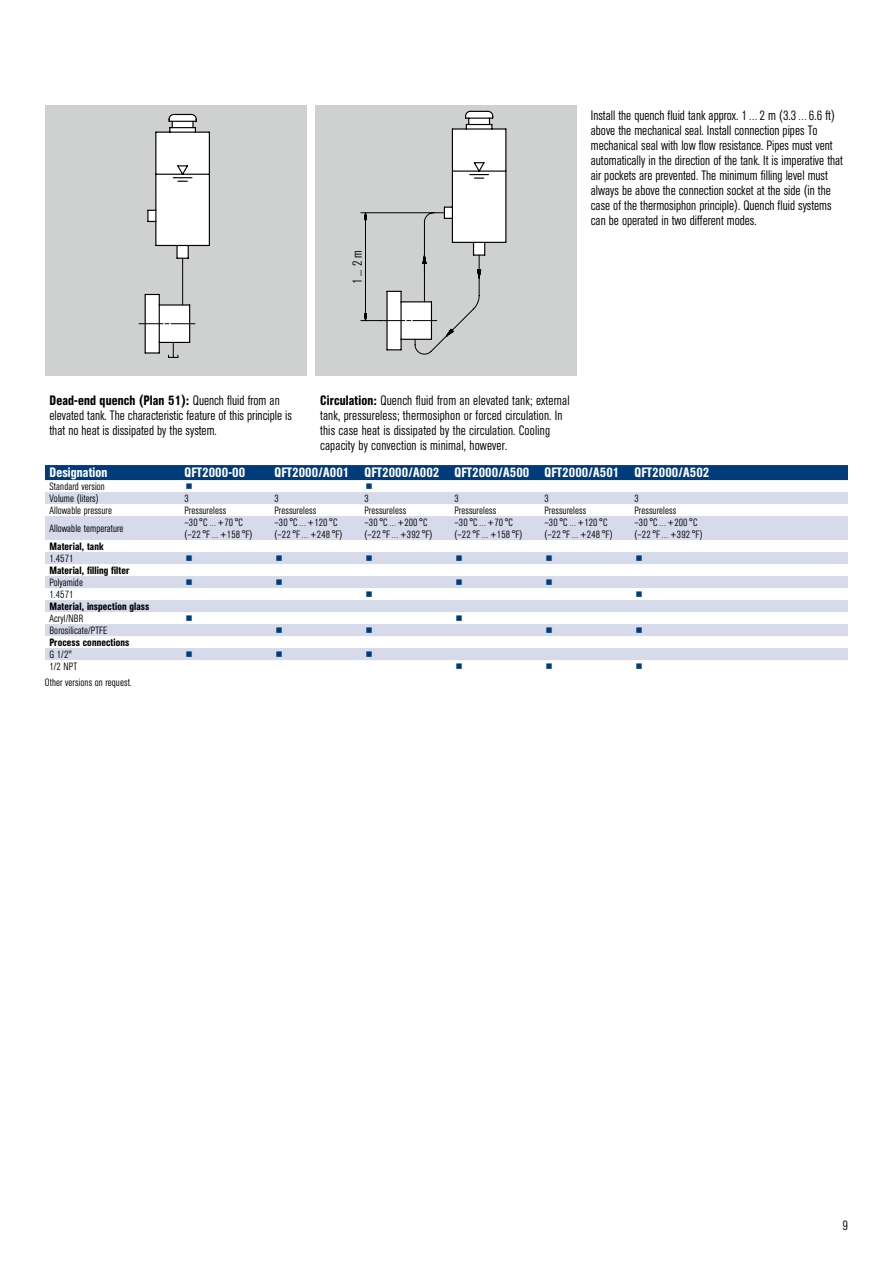
<style>
.page{position:relative;width:893px;height:1263px;background:#fff}
.page>*{position:absolute;margin:0;border:0;box-sizing:border-box;transform-origin:0 0}
.t1{font:300 condensed 13.5px/15px "AG Book Pro";color:#000}
.t2{font:500 condensed 13.5px "AG Book Pro";letter-spacing:.01em;color:#fff}
.t3{font:300 13.2px "AG Buch Condensed BQ";color:#000}
.t4{font:300 condensed 10.5px/11.2px "AG Book Pro";letter-spacing:.01em;color:#000}
.t5{font:500 condensed 10.5px "AG Book Pro";letter-spacing:.01em;color:#000}
.s1{font-weight:500}
</style>
<div class="page">
<svg style="left:45px;top:492px;width:803px;height:168px;fill:#d6daea"></svg>
<div style="left:316px;top:105px;width:261px;height:270px;background:#cfd0d0"></div>
<svg style="left:360px;top:110px;width:147px;height:245px"></svg>
<div style="left:45px;top:105px;width:262px;height:270px;background:#cfd0d0"></div>
<svg style="left:139px;top:113px;width:71px;height:245px"></svg>
<svg style="left:45px;top:465px;width:803px;height:16px;background:#0f4784"></svg>
<svg style="left:186px;top:555px;width:6px;height:6px"></svg>
<svg style="left:276px;top:555px;width:6px;height:6px"></svg>
<svg style="left:366px;top:555px;width:6px;height:6px"></svg>
<svg style="left:456px;top:555px;width:6px;height:6px"></svg>
<svg style="left:546px;top:555px;width:6px;height:6px"></svg>
<svg style="left:636px;top:555px;width:6px;height:6px"></svg>
<svg style="left:186px;top:579px;width:6px;height:6px"></svg>
<svg style="left:276px;top:579px;width:6px;height:6px"></svg>
<svg style="left:456px;top:579px;width:6px;height:6px"></svg>
<svg style="left:546px;top:579px;width:6px;height:6px"></svg>
<svg style="left:366px;top:591px;width:6px;height:6px"></svg>
<svg style="left:636px;top:591px;width:6px;height:6px"></svg>
<svg style="left:186px;top:615px;width:6px;height:6px"></svg>
<svg style="left:456px;top:615px;width:6px;height:6px"></svg>
<svg style="left:276px;top:627px;width:6px;height:6px"></svg>
<svg style="left:366px;top:627px;width:6px;height:6px"></svg>
<svg style="left:546px;top:627px;width:6px;height:6px"></svg>
<svg style="left:636px;top:627px;width:6px;height:6px"></svg>
<svg style="left:186px;top:651px;width:6px;height:6px"></svg>
<svg style="left:276px;top:651px;width:6px;height:6px"></svg>
<svg style="left:366px;top:651px;width:6px;height:6px"></svg>
<p class="t3" style="left:350px;top:284px;width:36px;rotate:-90deg">1 ... 2 m</p>
<p class="t1" style="left:591px;top:108px;width:254px">Install the quench fluid tank approx. 1…2 m (3.3…6.6 ft) above the mechanical seal. Install connection pipes To mechanical seal with low flow resistance. Pipes must vent automatically in the direction of the tank. It is imperative that air pockets are prevented. The minimum filling level must always be above the connection socket at the side (in the case of the thermosiphon principle). Quench fluid systems can be operated in two different modes.</p>
<p class="t1" style="left:50px;top:393px;width:244px"><span class="s1">Dead-end quench (Plan 51):</span> Quench fluid from an elevated tank. The characteristic feature of this principle is that no heat is dissipated by the system.</p>
<p class="t1" style="left:320px;top:393px;width:251px"><span class="s1">Circulation:</span> Quench fluid from an elevated tank; external tank, pressureless; thermosiphon or forced circulation. In this case heat is dissipated by the circulation. Cooling capacity by convection is minimal, however.</p>
<p class="t3" style="left:336px;top:429px;width:205px">QFT1000–Schema–Plan 52 © EagleBurgmann</p>
<p class="t2" style="left:50px;top:463px;width:59px">Designation</p>
<p class="t2" style="left:184px;top:463px;width:62px">QFT2000-00</p>
<p class="t2" style="left:275px;top:463px;width:436px">QFT2000/A001 QFT2000/A002 QFT2000/A500 QFT2000/A501 QFT2000/A502</p>
<p class="t4" style="left:50px;top:480px;width:57px;line-height:12px">Standard version<br>Volume (liters)</p>
<p class="t4" style="left:184px;top:493px;width:6px">3</p>
<p class="t4" style="left:274px;top:493px;width:6px">3</p>
<p class="t4" style="left:364px;top:493px;width:6px">3</p>
<p class="t4" style="left:454px;top:493px;width:6px">3</p>
<p class="t4" style="left:544px;top:493px;width:6px">3</p>
<p class="t4" style="left:634px;top:493px;width:6px">3</p>
<p class="t4" style="left:49px;top:505px;width:64px">Allowable pressure</p>
<p class="t4" style="left:184px;top:505px;width:43px">Pressureless</p>
<p class="t4" style="left:274px;top:505px;width:43px">Pressureless</p>
<p class="t4" style="left:364px;top:505px;width:43px">Pressureless</p>
<p class="t4" style="left:454px;top:505px;width:43px">Pressureless</p>
<p class="t4" style="left:544px;top:505px;width:43px">Pressureless</p>
<p class="t4" style="left:634px;top:505px;width:43px">Pressureless</p>
<p class="t4" style="left:49px;top:523px;width:76px">Allowable temperature</p>
<p class="t4" style="left:184px;top:517px;width:70px">–30 °C…+70 °C (–22 °F…+158 °F)</p>
<p class="t4" style="left:274px;top:517px;width:70px">–30 °C…+120 °C (–22 °F…+248 °F)</p>
<p class="t4" style="left:364px;top:517px;width:70px">–30 °C…+200 °C (–22 °F…+392 °F)</p>
<p class="t4" style="left:454px;top:517px;width:70px">–30 °C…+70 °C (–22 °F…+158 °F)</p>
<p class="t4" style="left:544px;top:517px;width:70px">–30 °C…+120 °C (–22 °F…+248 °F)</p>
<p class="t4" style="left:634px;top:517px;width:70px">–30 °C…+200 °C (–22 °F…+392 °F)</p>
<p class="t5" style="left:49px;top:539px;width:56px">Material, tank</p>
<p class="t4" style="left:49px;top:553px;width:26px">1.4571</p>
<p class="t5" style="left:49px;top:563px;width:82px">Material, filling filter</p>
<p class="t4" style="left:49px;top:576px;width:35px;line-height:12px">Polyamide<br>1.4571</p>
<p class="t5" style="left:49px;top:599px;width:101px">Material, inspection glass</p>
<p class="t4" style="left:49px;top:612px;width:59px;line-height:12px">Acryl/NBR<br>Borosilicate/PTFE</p>
<p class="t5" style="left:49px;top:635px;width:81px">Process connections</p>
<p class="t4" style="left:49px;top:648px;width:29px;line-height:12px">G 1/2"<br>1/2 NPT</p>
<p class="t4" style="left:45px;top:676px;width:88px">Other versions on request.</p>
<p class="t1" style="left:842px;top:1218px;width:7px">9</p>
</div>
